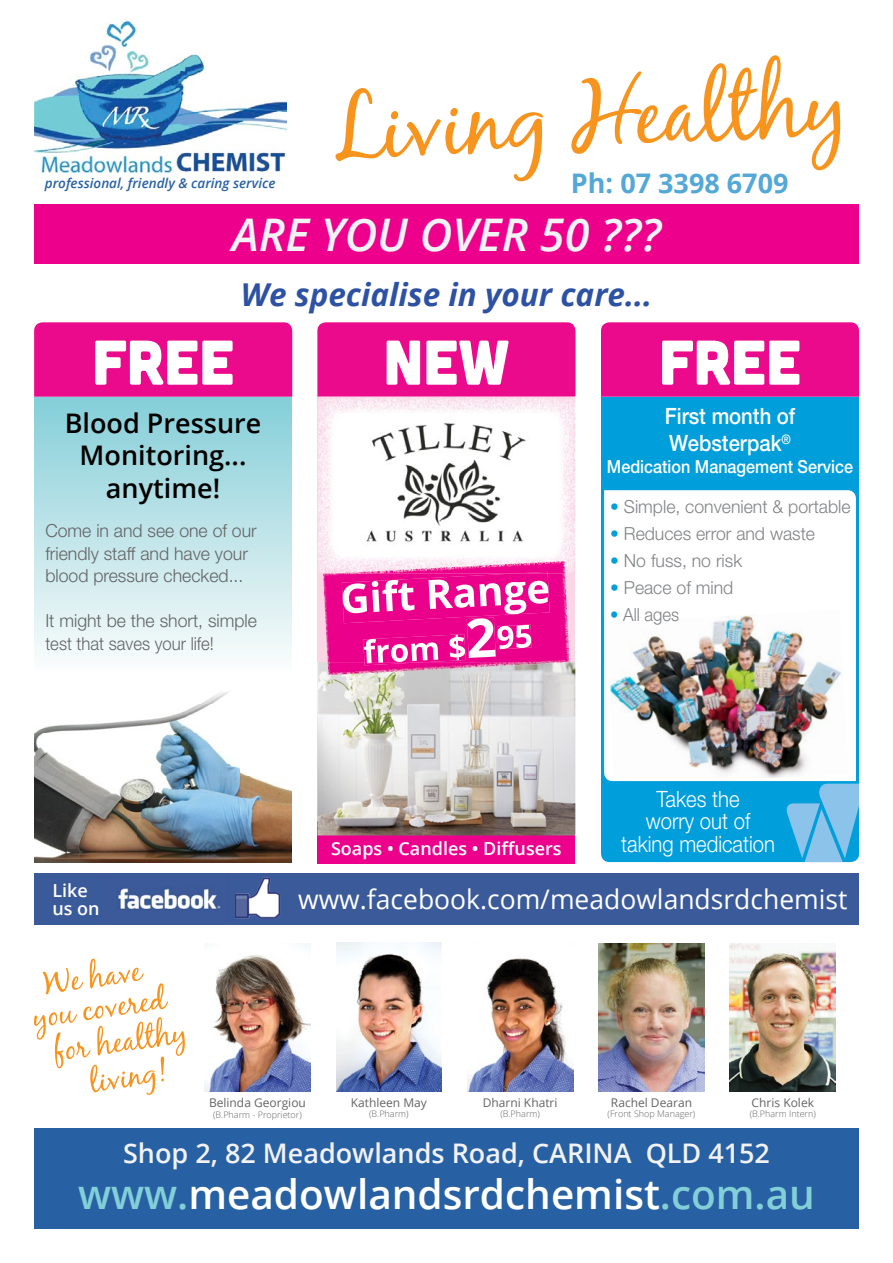
<style>
.page{position:relative;width:893px;height:1263px;background:#fff}
.page>*{position:absolute;margin:0;border:0;box-sizing:border-box;transform-origin:0 0}
.t1{font:90px "Black Jack";color:#f7941e}
.t2{font:63px "Cubano";color:#fff}
.t3{font:italic 600 45px "Open Sans";color:#f2f2f4}
.t4{font:600 40.5px "Open Sans";color:#fff}
.t5{font:italic 700 31.5px "Open Sans";color:#2d51a3}
.t6{font:600 27px "Open Sans";color:#f2f2f4}
.t7{font:27px "Open Sans";color:#fff}
.t8{font:600 27px/32.4px "Open Sans";color:#000;text-align:center}
.t9{font:700 27px "Open Sans";color:#53a8d7}
.t10{font:300 22.5px/22.5px "Helvetica Neue LT Std";color:#fff;text-align:center;scale:.9 1}
.t11{font:500 22.5px/27.3px "Helvetica Neue LT Std";color:#fff;scale:.9 1}
.t12{font:300 18px/22.5px "Helvetica Neue LT Std";color:#636466}
.t13{font:300 18px "Helvetica Neue LT Std";color:#808285}
.t14{font:600 18px/18px "Open Sans";color:#fff}
.t15{font:500 18px "Helvetica Neue LT Std";color:#fff;scale:.9 1}
.t16{font:300 18px "Helvetica Neue LT Std";color:#808285;scale:.93 1}
.t17{font:italic 600 13.5px "Open Sans";color:#2861a3}
.t18{font:12px "Open Sans";color:#636466}
.t19{font:300 9px "Open Sans";color:#636466}
.s1{color:#009edb}
.s2{color:#82cfd8}
</style>
<div class="page">
<div style="left:317px;top:822px;width:258px;height:42px;background:#ec008c"></div>
<img style="left:34px;top:20px;width:252px;height:154px">
<img style="left:317px;top:662px;width:258px;height:173px">
<div style="left:34px;top:1129px;width:825px;height:100px;background:#2861a3"></div>
<img style="left:205px;top:943px;width:105px;height:149px">
<img style="left:467px;top:958px;width:106px;height:133px">
<img style="left:336px;top:943px;width:106px;height:148px">
<img style="left:730px;top:943px;width:106px;height:149px">
<img style="left:599px;top:943px;width:105px;height:149px">
<svg style="left:34px;top:958px;width:151px;height:137px"></svg>
<div style="left:34px;top:204px;width:825px;height:60px;background:#ec008c"></div>
<div style="left:34px;top:873px;width:825px;height:51px;background:#3a5a99"></div>
<img style="left:117px;top:887px;width:104px;height:23px">
<img style="left:235px;top:877px;width:45px;height:42px">
<div style="left:601px;top:397px;width:258px;height:465px;background:#009edb"></div>
<div style="left:601px;top:322px;width:258px;height:75px;background:#eb0a8c"></div>
<svg style="left:604px;top:490px;width:252px;height:291px"></svg>
<img style="left:606px;top:610px;width:242px;height:169px">
<svg style="left:785px;top:784px;width:75px;height:78px;background:#5cb6e5"></svg>
<svg style="left:34px;top:397px;width:258px;height:259px;background:#bce3e8"></svg>
<div style="left:34px;top:322px;width:258px;height:75px;background:#eb0a8c"></div>
<img style="left:34px;top:691px;width:258px;height:171px">
<div style="left:317px;top:322px;width:258px;height:75px;background:#eb0a8c"></div>
<img style="left:317px;top:397px;width:259px;height:176px">
<img style="left:323px;top:573px;width:247px;height:89px">
<img style="left:328px;top:662px;width:242px;height:13px">
<img style="left:330px;top:561px;width:235px;height:12px">
<img style="left:342px;top:573px;width:208px;height:50px">
<img style="left:516px;top:572px;width:32px;height:1px">
<img style="left:363px;top:634px;width:103px;height:28px">
<img style="left:364px;top:662px;width:61px;height:3px">
<img style="left:467px;top:617px;width:29px;height:41px">
<img style="left:497px;top:624px;width:35px;height:25px">
<p class="t17" style="left:45px;top:174px;width:232px">professional, friendly &amp; caring service</p>
<h1 class="t1" style="left:329px;top:75px;width:517px;rotate:-3deg">Living Healthy</h1>
<h3 class="t9" style="left:571px;top:164px;width:219px">Ph: 07 3398 6709</h3>
<h3 class="t3" style="left:232px;top:204px;width:430px">ARE YOU OVER 50 ???</h3>
<h3 class="t5" style="left:241px;top:272px;width:413px">We specialise in your care...</h3>
<h2 class="t2" style="left:92px;top:322px;width:144px">FREE</h2>
<h3 class="t8" style="left:65px;top:406px;width:198px">Blood Pressure<br>Monitoring... anytime!</h3>
<p class="t12" style="left:45px;top:519px;width:213px">Come in and see one of our friendly staff and have your blood pressure checked...</p>
<p class="t12" style="left:45px;top:609px;width:213px">It might be the short, simple test that saves your life!</p>
<h2 class="t2" style="left:383px;top:322px;width:127px">NEW</h2>
<h2 class="t2" style="left:659px;top:322px;width:144px">FREE</h2>
<p class="t11" style="left:665px;top:402px;width:147px">First month of<br>Websterpak<sup>®</sup></p>
<p class="t15" style="left:607px;top:456px;width:275px">Medication Management Service</p>
<p class="t13" style="left:610px;top:495px;width:242px"><span class="s1">•</span> Simple, convenient &amp; portable</p>
<p class="t13" style="left:610px;top:522px;width:206px"><span class="s1">•</span> Reduces error and waste</p>
<p class="t13" style="left:610px;top:549px;width:133px"><span class="s1">•</span> No fuss, no risk</p>
<p class="t13" style="left:610px;top:576px;width:125px"><span class="s1">•</span> Peace of mind</p>
<p class="t16" style="left:610px;top:603px;width:76px"><span class="s1">•</span> All ages</p>
<p class="t14" style="left:331px;top:839px;width:232px">Soaps • Candles • Diffusers</p>
<p class="t10" style="left:621px;top:787px;width:172px">Takes the<br>worry out of taking medication</p>
<p class="t14" style="left:52px;top:881px;width:49px">Like us on</p>
<h3 class="t7" style="left:298px;top:881px;width:551px">www.facebook.com/meadowlandsrdchemist</h3>
<p class="t18" style="left:209px;top:1094px;width:98px">Belinda Georgiou</p>
<p class="t19" style="left:213px;top:1108px;width:90px">(B.Pharm - Proprietor)</p>
<p class="t18" style="left:351px;top:1094px;width:78px">Kathleen May</p>
<p class="t19" style="left:369px;top:1108px;width:41px">(B.Pharm)</p>
<p class="t18" style="left:483px;top:1094px;width:76px">Dharni Khatri</p>
<p class="t19" style="left:500px;top:1108px;width:41px">(B.Pharm)</p>
<p class="t18" style="left:611px;top:1094px;width:83px">Rachel Dearan</p>
<p class="t19" style="left:608px;top:1108px;width:89px">(Front Shop Manager)</p>
<p class="t18" style="left:752px;top:1094px;width:64px">Chris Kolek</p>
<p class="t19" style="left:750px;top:1108px;width:68px">(B.Pharm Intern)</p>
<h3 class="t6" style="left:123px;top:1134px;width:649px">Shop 2, 82 Meadowlands Road, CARINA QLD 4152</h3>
<h3 class="t4" style="left:78px;top:1167px;width:738px"><span class="s2">www.</span>meadowlandsrdchemist<span class="s2">.com.au</span></h3>
</div>
